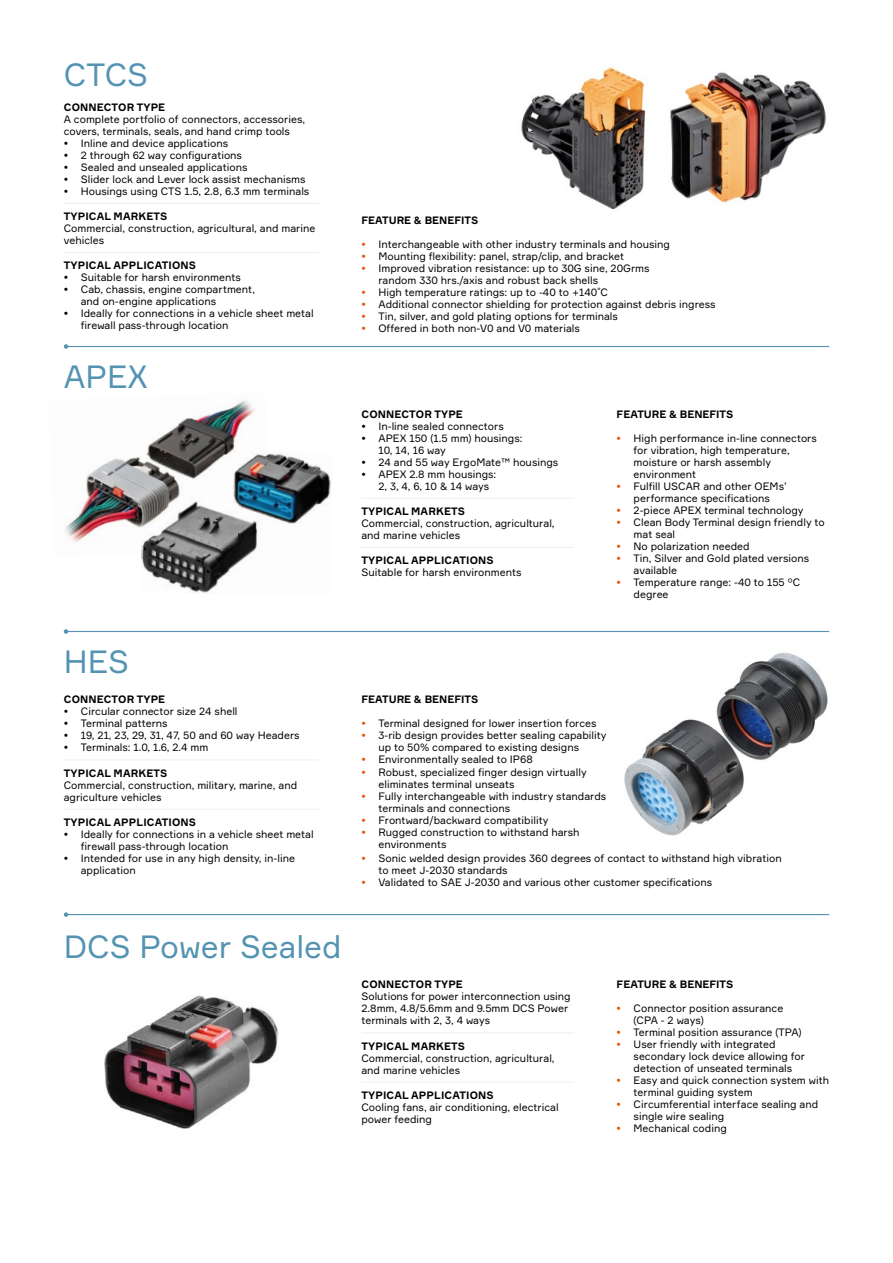
<style>
.page{position:relative;width:893px;height:1263px;background:#fff}
.page>*{position:absolute;margin:0;border:0;box-sizing:border-box;transform-origin:0 0}
.t1{font:31.5px "Formular";color:#5493b2}
.t2{font:10.5px/12px "Formular";color:#000}
.t3{font:700 10.5px "Formular";letter-spacing:.01em;color:#000}
.s1{color:#ea5104}
</style>
<div class="page">
<img style="left:65px;top:400px;width:190px;height:143px">
<img style="left:141px;top:451px;width:190px;height:142px">
<img style="left:624px;top:652px;width:204px;height:184px">
<hr style="left:64px;top:252px;width:255px;height:1px;background:#f0f1ef">
<hr style="left:64px;top:203px;width:255px;height:1px;background:#f0f1ef">
<hr style="left:64px;top:809px;width:255px;height:1px;background:#f0f1ef">
<hr style="left:64px;top:759px;width:255px;height:1px;background:#f0f1ef">
<hr style="left:361px;top:547px;width:213px;height:1px;background:#f0f1ef">
<hr style="left:361px;top:498px;width:213px;height:1px;background:#f0f1ef">
<hr style="left:361px;top:1081px;width:213px;height:2px;background:#f0f1ef">
<hr style="left:361px;top:1032px;width:213px;height:1px;background:#f0f1ef">
<hr style="left:66px;top:346px;width:763px;height:1px;background:#5493b2">
<svg style="left:64px;top:344px;width:4px;height:5px"></svg>
<hr style="left:66px;top:631px;width:763px;height:1px;background:#5493b2">
<svg style="left:64px;top:629px;width:4px;height:5px"></svg>
<hr style="left:66px;top:914px;width:763px;height:1px;background:#5493b2">
<svg style="left:64px;top:912px;width:4px;height:5px"></svg>
<img style="left:521px;top:67px;width:305px;height:143px">
<img style="left:104px;top:995px;width:175px;height:134px">
<h1 class="t1" style="left:64px;top:56px;width:86px">CTCS</h1>
<p class="t3" style="left:64px;top:101px;width:103px">CONNECTOR TYPE</p>
<p class="t2" style="left:64px;top:113px;width:243px">A complete portfolio of connectors, accessories, covers, terminals, seals, and hand crimp tools</p>
<p class="t2" style="left:64px;top:137px;width:166px">• Inline and device applications</p>
<p class="t2" style="left:64px;top:149px;width:180px">• 2 through 62 way configurations</p>
<p class="t2" style="left:64px;top:161px;width:185px">• Sealed and unsealed applications</p>
<p class="t2" style="left:64px;top:173px;width:243px">• Slider lock and Lever lock assist mechanisms</p>
<p class="t2" style="left:64px;top:185px;width:247px">• Housings using CTS 1.5, 2.8, 6.3 mm terminals</p>
<p class="t3" style="left:64px;top:210px;width:105px">TYPICAL MARKETS</p>
<p class="t2" style="left:64px;top:222px;width:253px">Commercial, construction, agricultural, and marine vehicles</p>
<p class="t3" style="left:64px;top:259px;width:134px">TYPICAL APPLICATIONS</p>
<p class="t2" style="left:64px;top:271px;width:179px">• Suitable for harsh environments</p>
<p class="t2" style="left:81px;top:283px;width:176px;text-indent:-17px">• Cab, chassis, engine compartment, and on-engine applications</p>
<p class="t2" style="left:81px;top:307px;width:234px;text-indent:-17px">• Ideally for connections in a vehicle sheet metal firewall pass-through location</p>
<h1 class="t1" style="left:64px;top:358px;width:86px">APEX</h1>
<h1 class="t1" style="left:64px;top:642px;width:67px">HES</h1>
<p class="t3" style="left:64px;top:693px;width:103px">CONNECTOR TYPE</p>
<p class="t2" style="left:64px;top:705px;width:175px">• Circular connector size 24 shell</p>
<p class="t2" style="left:64px;top:717px;width:105px">• Terminal patterns</p>
<p class="t2" style="left:64px;top:729px;width:237px">• 19, 21, 23, 29, 31, 47, 50 and 60 way Headers</p>
<p class="t2" style="left:64px;top:741px;width:146px">• Terminals: 1.0, 1.6, 2.4 mm</p>
<p class="t3" style="left:64px;top:766px;width:105px">TYPICAL MARKETS</p>
<p class="t2" style="left:64px;top:779px;width:235px">Commercial, construction, military, marine, and agriculture vehicles</p>
<p class="t3" style="left:64px;top:816px;width:134px">TYPICAL APPLICATIONS</p>
<p class="t2" style="left:81px;top:828px;width:234px;text-indent:-17px">• Ideally for connections in a vehicle sheet metal firewall pass-through location</p>
<p class="t2" style="left:81px;top:852px;width:216px;text-indent:-17px">• Intended for use in any high density, in-line application</p>
<h1 class="t1" style="left:64px;top:927px;width:279px">DCS Power Sealed</h1>
<p class="t3" style="left:361px;top:214px;width:118px">FEATURE &amp; BENEFITS</p>
<p class="t2" style="left:361px;top:238px;width:310px"><span class="s1">•</span> Interchangeable with other industry terminals and housing</p>
<p class="t2" style="left:361px;top:250px;width:264px"><span class="s1">•</span> Mounting flexibility: panel, strap/clip, and bracket</p>
<p class="t2" style="left:378px;top:262px;width:273px;text-indent:-17px"><span class="s1">•</span> Improved vibration resistance: up to 30G sine, 20Grms random 330 hrs./axis and robust back shells</p>
<p class="t2" style="left:361px;top:286px;width:248px"><span class="s1">•</span> High temperature ratings: up to -40 to +140˚C</p>
<p class="t2" style="left:361px;top:298px;width:356px"><span class="s1">•</span> Additional connector shielding for protection against debris ingress</p>
<p class="t2" style="left:361px;top:310px;width:258px"><span class="s1">•</span> Tin, silver, and gold plating options for terminals</p>
<p class="t2" style="left:361px;top:322px;width:220px"><span class="s1">•</span> Offered in both non-V0 and V0 materials</p>
<p class="t3" style="left:361px;top:407px;width:103px">CONNECTOR TYPE</p>
<p class="t2" style="left:361px;top:420px;width:144px">• In-line sealed connectors</p>
<p class="t2" style="left:378px;top:432px;width:146px;text-indent:-17px">• APEX 150 (1.5 mm) housings:<br>10, 14, 16 way</p>
<p class="t2" style="left:361px;top:456px;width:198px">• 24 and 55 way ErgoMate™ housings</p>
<p class="t2" style="left:378px;top:468px;width:119px;text-indent:-17px">• APEX 2.8 mm housings:<br>2, 3, 4, 6, 10 &amp; 14 ways</p>
<p class="t3" style="left:361px;top:505px;width:105px">TYPICAL MARKETS</p>
<p class="t2" style="left:361px;top:517px;width:195px">Commercial, construction, agricultural, and marine vehicles</p>
<p class="t3" style="left:361px;top:554px;width:134px">TYPICAL APPLICATIONS</p>
<p class="t2" style="left:361px;top:566px;width:162px">Suitable for harsh environments</p>
<p class="t3" style="left:617px;top:407px;width:118px">FEATURE &amp; BENEFITS</p>
<p class="t2" style="left:634px;top:432px;width:185px;text-indent:-17px"><span class="s1">•</span> High performance in-line connectors for vibration, high temperature, moisture or harsh assembly environment</p>
<p class="t2" style="left:617px;top:480px;width:172px;text-align:center"><span class="s1">•</span> Fulfill USCAR and other OEMs’ performance specifications</p>
<p class="t2" style="left:617px;top:504px;width:188px"><span class="s1">•</span> 2-piece APEX terminal technology</p>
<p class="t2" style="left:634px;top:516px;width:193px;text-indent:-17px"><span class="s1">•</span> Clean Body Terminal design friendly to mat seal</p>
<p class="t2" style="left:617px;top:540px;width:134px"><span class="s1">•</span> No polarization needed</p>
<p class="t2" style="left:634px;top:552px;width:177px;text-indent:-17px"><span class="s1">•</span> Tin, Silver and Gold plated versions available</p>
<p class="t2" style="left:634px;top:576px;width:168px;text-indent:-17px"><span class="s1">•</span> Temperature range: -40 to 155 °C degree</p>
<p class="t3" style="left:361px;top:693px;width:118px">FEATURE &amp; BENEFITS</p>
<p class="t2" style="left:361px;top:717px;width:237px"><span class="s1">•</span> Terminal designed for lower insertion forces</p>
<p class="t2" style="left:378px;top:729px;width:230px;text-indent:-17px"><span class="s1">•</span> 3-rib design provides better sealing capability up to 50% compared to existing designs</p>
<p class="t2" style="left:361px;top:753px;width:173px"><span class="s1">•</span> Environmentally sealed to IP68</p>
<p class="t2" style="left:378px;top:765px;width:210px;text-indent:-17px"><span class="s1">•</span> Robust, specialized finger design virtually eliminates terminal unseats</p>
<p class="t2" style="left:378px;top:789px;width:229px;text-indent:-17px"><span class="s1">•</span> Fully interchangeable with industry standards terminals and connections</p>
<p class="t2" style="left:361px;top:813px;width:188px"><span class="s1">•</span> Frontward/backward compatibility</p>
<p class="t2" style="left:378px;top:825px;width:203px;text-indent:-17px"><span class="s1">•</span> Rugged construction to withstand harsh environments</p>
<p class="t2" style="left:378px;top:852px;width:405px;text-indent:-17px"><span class="s1">•</span> Sonic welded design provides 360 degrees of contact to withstand high vibration to meet J-2030 standards</p>
<p class="t2" style="left:361px;top:876px;width:352px"><span class="s1">•</span> Validated to SAE J-2030 and various other customer specifications</p>
<p class="t3" style="left:361px;top:978px;width:103px">CONNECTOR TYPE</p>
<p class="t2" style="left:361px;top:990px;width:211px">Solutions for power interconnection using<br>2.8mm, 4.8/5.6mm and 9.5mm DCS Power terminals with 2, 3, 4 ways</p>
<p class="t3" style="left:361px;top:1039px;width:105px">TYPICAL MARKETS</p>
<p class="t2" style="left:361px;top:1052px;width:195px">Commercial, construction, agricultural, and marine vehicles</p>
<p class="t3" style="left:361px;top:1088px;width:134px">TYPICAL APPLICATIONS</p>
<p class="t2" style="left:361px;top:1101px;width:199px">Cooling fans, air conditioning, electrical power feeding</p>
<p class="t3" style="left:617px;top:978px;width:118px">FEATURE &amp; BENEFITS</p>
<p class="t2" style="left:634px;top:1002px;width:151px;text-indent:-17px"><span class="s1">•</span> Connector position assurance (CPA - 2 ways)</p>
<p class="t2" style="left:617px;top:1026px;width:187px"><span class="s1">•</span> Terminal position assurance (TPA)</p>
<p class="t2" style="left:634px;top:1038px;width:173px;text-indent:-17px"><span class="s1">•</span> User friendly with integrated secondary lock device allowing for detection of unseated terminals</p>
<p class="t2" style="left:634px;top:1074px;width:197px;text-indent:-17px"><span class="s1">•</span> Easy and quick connection system with terminal guiding system</p>
<p class="t2" style="left:634px;top:1098px;width:186px;text-indent:-17px"><span class="s1">•</span> Circumferential interface sealing and single wire sealing</p>
<p class="t2" style="left:617px;top:1122px;width:112px"><span class="s1">•</span> Mechanical coding</p>
</div>
